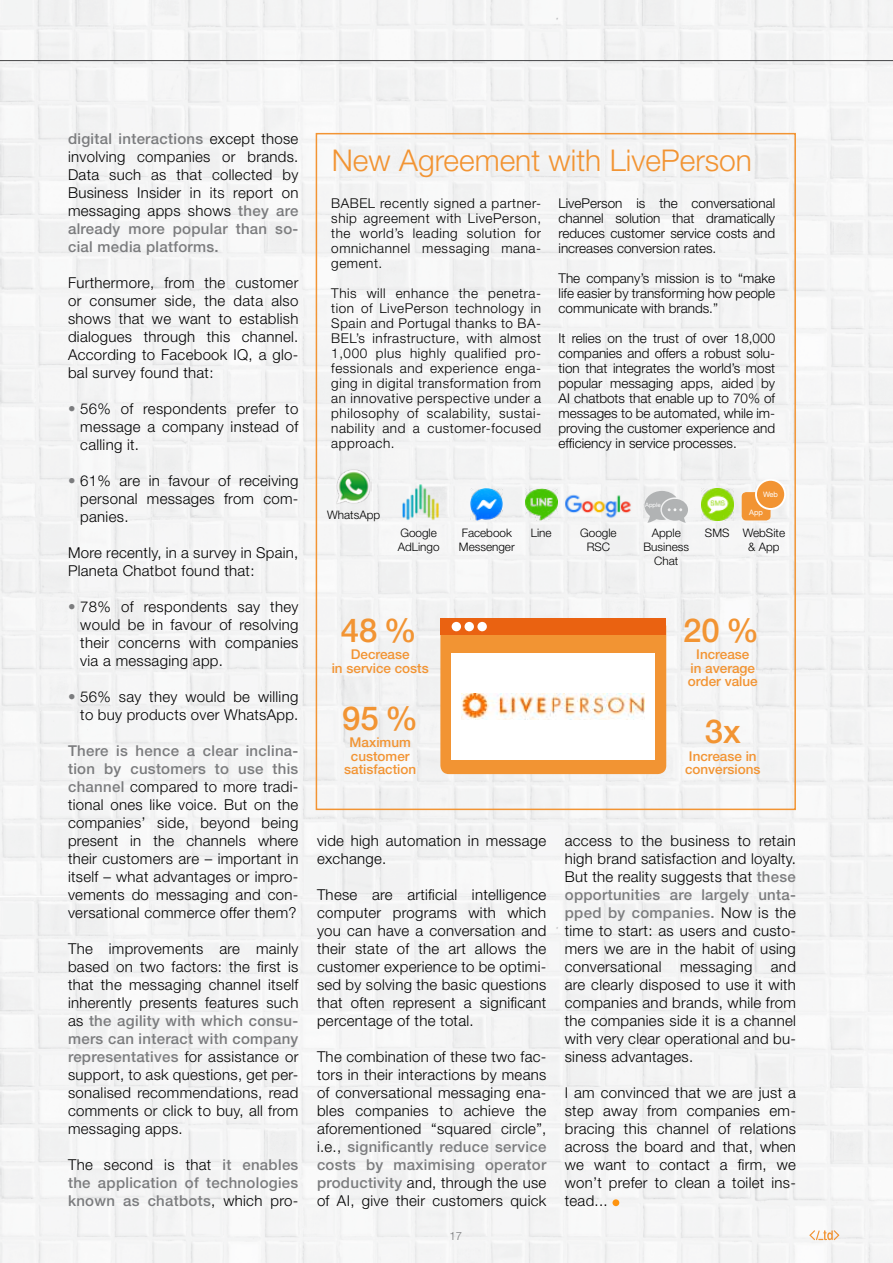
<style>
.page{position:relative;width:893px;height:1263px;background:#f4f4f5}
.page>*{position:absolute;margin:0;border:0;box-sizing:border-box;transform-origin:0 0}
.t1{font:500 33px "Helvetica Neue LT Std";color:#f29433}
.t2{font:300 30px "Helvetica Neue LT Std";color:#f29433}
.t3{font:300 15px/18px "Helvetica Neue LT Std";letter-spacing:.02em;color:#000;text-align:justify}
.t4{font:500 15px/18px "Helvetica Neue LT Std";letter-spacing:.02em;color:#7b7c7e;text-align:justify}
.t5{font:300 13.5px/15px "Helvetica Neue LT Std";color:#000;text-align:justify}
.t6{font:500 13.5px/13.5px "Helvetica Neue LT Std";color:#f29433;text-align:center}
.t7{font:300 11.7px/14.1px "Helvetica Neue LT Std";color:#000;text-align:center}
.t8{font:300 11.4px "Helvetica Neue LT Std";color:#7b7c7e}
.t9{font:7.5px "Helvetica Neue LT Std";color:#fff}
.t10{font:6px "Helvetica Neue LT Std";color:#fff}
.s1{font-weight:500;color:#7b7c7e}
.s2{color:#7b7c7e}
.s3{font-weight:300;color:#000}
</style>
<div class="page">
<div style="left:316px;top:133px;width:480px;height:677px;border:2px solid #f29433"></div>
<div style="left:612px;top:1199px;width:7px;height:7px;background:#fe9410;border-radius:50%"></div>
<img style="left:336px;top:469px;width:36px;height:35px">
<img style="left:525px;top:488px;width:32px;height:32px">
<img style="left:566px;top:491px;width:65px;height:28px">
<img style="left:701px;top:488px;width:32px;height:32px">
<img style="left:403px;top:483px;width:36px;height:40px">
<img style="left:471px;top:488px;width:32px;height:32px">
<div style="left:742px;top:492px;width:29px;height:28px;background:#f29433;border-radius:5px"></div>
<div style="left:756px;top:480px;width:29px;height:29px;background:#f29433;border-radius:50%"></div>
<div style="left:755px;top:479px;width:31px;height:31px;border:2px solid #fff;border-radius:50%"></div>
<svg style="left:644px;top:491px;width:44px;height:32px"></svg>
<div style="left:440px;top:618px;width:226px;height:156px;background:#f29433;border-radius:9px"></div>
<div style="left:452px;top:653px;width:203px;height:106px;background:#fff"></div>
<div style="left:440px;top:618px;width:226px;height:17px;background:#ea6211"></div>
<div style="left:452px;top:622px;width:9px;height:9px;background:#fff;border-radius:50%"></div>
<div style="left:464px;top:622px;width:10px;height:9px;background:#fff;border-radius:50%"></div>
<div style="left:477px;top:622px;width:10px;height:9px;background:#fff;border-radius:50%"></div>
<img style="left:462px;top:693px;width:183px;height:26px">
<svg style="left:810px;top:1230px;width:29px;height:10px"></svg>
<hr style="left:0;top:60px;width:893px;height:1px;background:#434345">
<p class="t3" style="left:68px;top:129px;width:232px"><span class="s1">digital interactions</span> except those involving companies or brands.<br>Data such as that collected by Business Insider in its report on messaging apps shows <span class="s1">they are already more popular than so&shy;cial media platforms.</span></p>
<p class="t3" style="left:68px;top:273px;width:232px">Furthermore, from the customer or consumer side, the data also shows that we want to establish dialogues through this channel.<br>According to Facebook IQ, a glo&shy;bal survey found that:</p>
<p class="t3" style="left:80px;top:399px;width:220px;text-indent:-12px"><span class="s2">•</span> 56% of respondents prefer to message a company instead of calling it.</p>
<p class="t3" style="left:80px;top:471px;width:220px;text-indent:-12px"><span class="s2">•</span> 61% are in favour of receiving personal messages from com&shy;panies.</p>
<p class="t3" style="left:68px;top:543px;width:232px">More recently, in a survey in Spain,<br>Planeta Chatbot found that:</p>
<p class="t3" style="left:80px;top:597px;width:220px;text-indent:-12px"><span class="s2">•</span> 78% of respondents say they would be in favour of resolving their concerns with companies via a messaging app.</p>
<p class="t3" style="left:68px;top:687px;width:232px;text-align:right"><span class="s2">•</span> 56% say they would be willing to buy products over WhatsApp.</p>
<p class="t3" style="left:68px;top:741px;width:232px"><span class="s1">There is hence a clear inclina&shy;tion by customers to use this channel</span> compared to more tradi&shy;tional ones like voice. But on the companies’ side, beyond being present in the channels where their customers are – important in itself – what advantages or impro&shy;vements do messaging and con&shy;versational commerce offer them?</p>
<p class="t3" style="left:68px;top:939px;width:232px">The improvements are mainly based on two factors: the first is that the messaging channel itself inherently presents features such as <span class="s1">the agility with which consu&shy;mers can interact with company representatives</span> for assistance or support, to ask questions, get per&shy;sonalised recommendations, read comments or click to buy, all from messaging apps.</p>
<p class="t4" style="left:68px;top:1156px;width:232px"><span class="s3">The second is that</span> it enables the application of technologies known as chatbots<span class="s3">, which pro-</span></p>
<h2 class="t2" style="left:332px;top:142px;width:422px">New Agreement with LivePerson</h2>
<p class="t5" style="left:331px;top:195px;width:211px">BABEL recently signed a partner&shy;ship agreement with LivePerson, the world’s leading solution for omnichannel messaging mana&shy;gement.</p>
<p class="t5" style="left:331px;top:285px;width:211px">This will enhance the penetra&shy;tion of LivePerson technology in Spain and Portugal thanks to BA-BEL’s infrastructure, with almost 1,000 plus highly qualified pro&shy;fessionals and experience enga&shy;ging in digital transformation from an innovative perspective under a philosophy of scalability, sustai&shy;nability and a customer-focused approach.</p>
<p class="t7" style="left:327px;top:508px;width:54px">WhatsApp</p>
<p class="t5" style="left:558px;top:195px;width:218px">LivePerson is the conversational channel solution that dramatically reduces customer service costs and increases conversion rates.</p>
<p class="t5" style="left:558px;top:270px;width:218px">The company’s mission is to “make life easier by transforming how people communicate with brands.”</p>
<p class="t5" style="left:558px;top:330px;width:218px">It relies on the trust of over 18,000 companies and offers a robust solu&shy;tion that integrates the world’s most popular messaging apps, aided by AI chatbots that enable up to 70% of messages to be automated, while im&shy;proving the customer experience and efficiency in service processes.</p>
<p class="t10" style="left:645px;top:501px;width:17px">Apple</p>
<p class="t9" style="left:763px;top:490px;width:16px">Web</p>
<p class="t9" style="left:749px;top:508px;width:15px">App</p>
<p class="t7" style="left:400px;top:526px;width:38px">Google</p>
<p class="t7" style="left:705px;top:526px;width:26px">SMS</p>
<p class="t7" style="left:398px;top:540px;width:43px">AdLingo</p>
<p class="t7" style="left:459px;top:526px;width:57px;text-align:left">Facebook<br>Messenger</p>
<p class="t7" style="left:743px;top:526px;width:44px">WebSite &amp; App</p>
<p class="t7" style="left:531px;top:526px;width:22px">Line</p>
<p class="t7" style="left:580px;top:526px;width:38px">Google<br>RSC</p>
<p class="t7" style="left:643px;top:526px;width:47px">Apple<br>Business<br>Chat</p>
<h1 class="t1" style="left:341px;top:610px;width:78px">48 %</h1>
<p class="t6" style="left:332px;top:647px;width:99px">Decrease<br>in service costs</p>
<h1 class="t1" style="left:342px;top:698px;width:78px">95 %</h1>
<p class="t6" style="left:344px;top:735px;width:74px">Maximum customer satisfaction</p>
<h1 class="t1" style="left:683px;top:610px;width:78px">20 %</h1>
<p class="t6" style="left:688px;top:647px;width:71px">Increase<br>in average order value</p>
<h1 class="t1" style="left:705px;top:712px;width:38px">3x</h1>
<p class="t6" style="left:685px;top:749px;width:77px;text-align:left">Increase in conversions</p>
<p class="t3" style="left:317px;top:831px;width:231px">vide high automation in message exchange.</p>
<p class="t3" style="left:317px;top:885px;width:231px">These are artificial intelligence computer programs with which you can have a conversation and their state of the art allows the customer experience to be optimi&shy;sed by solving the basic questions that often represent a significant percentage of the total.</p>
<p class="t3" style="left:317px;top:1047px;width:231px">The combination of these two fac&shy;tors in their interactions by means of conversational messaging ena&shy;bles companies to achieve the aforementioned “squared circle”, i.e., <span class="s1">significantly reduce service costs by maximising operator productivity</span> and, through the use of AI, give their customers quick</p>
<p class="t8" style="left:449px;top:1229px;width:14px">17</p>
<p class="t3" style="left:565px;top:831px;width:233px">access to the business to retain high brand satisfaction and loyalty.<br>But the reality suggests that <span class="s1">these opportunities are largely unta&shy;pped by companies.</span> Now is the time to start: as users and custo&shy;mers we are in the habit of using conversational messaging and are clearly disposed to use it with companies and brands, while from the companies side it is a channel with very clear operational and bu&shy;siness advantages.</p>
<p class="t3" style="left:565px;top:1083px;width:233px">I am convinced that we are just a step away from companies em&shy;bracing this channel of relations across the board and that, when we want to contact a firm, we won’t prefer to clean a toilet ins&shy;tead...</p>
</div>
